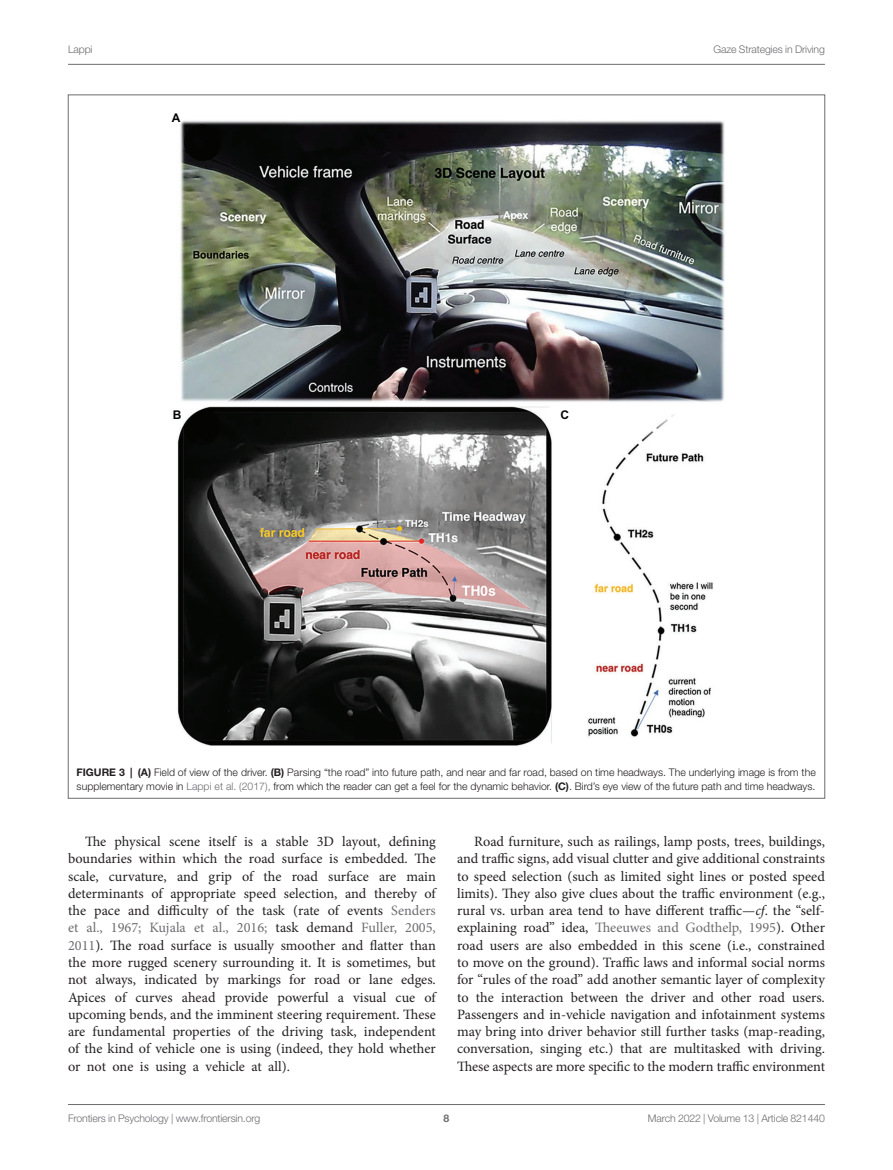
<style>
.page{position:relative;width:893px;height:1170px;background:#fff}
.page>*{position:absolute;margin:0;border:0;box-sizing:border-box;transform-origin:0 0}
.TEXT{font:14.25px/17.2px "Minion Pro";letter-spacing:-.005em;color:#231f20;text-align:justify}
.t1{font:700 12px "Arial";color:#040503}
.FIG_LEG{font:300 10.5px/14.2px "Helvetica Neue LT Std";color:#231f20}
.t2{font:300 10.5px "Helvetica Neue LT Std";letter-spacing:-.015em;color:#6c6d70}
.t3{font:700 10.5px "Helvetica Neue LT Std";color:#6c6d70}
.s1{font-weight:700}
.s2{color:#6c6d70}
.s3{font-style:italic}
</style>
<div class="page">
<hr style="left:68px;top:64px;width:757px;height:1px;background:#6c6d70">
<hr style="left:68px;top:1104px;width:757px;height:1px;background:#6c6d70">
<img style="left:177px;top:120px;width:548px;height:626px">
<p class="t2" style="left:68px;top:42px;width:26px">Lappi</p>
<p class="t2" style="left:713px;top:42px;width:113px">Gaze Strategies in Driving</p>
<p class="t1" style="left:172px;top:109px;width:10px">A</p>
<p class="t1" style="left:173px;top:406px;width:10px">B</p>
<p class="t1" style="left:561px;top:406px;width:10px">C</p>
<p class="FIG_LEG" style="left:77px;top:764px;width:741px"><span class="s1">FIGURE 3 | (A)</span> Field of view of the driver. <span class="s1">(B)</span> Parsing “the road” into future path, and near and far road, based on time headways. The underlying image is from the supplementary movie in <span class="s2">Lappi et al. (2017),</span> from which the reader can get a feel for the dynamic behavior. <span class="s1">(C)</span>. Bird’s eye view of the future path and time headways.</p>
<p class="TEXT" style="left:68px;top:833px;width:369px;text-indent:17px">The physical scene itself is a stable 3D layout, defining boundaries within which the road surface is embedded. The scale, curvature, and grip of the road surface are main determinants of appropriate speed selection, and thereby of the pace and difficulty of the task (rate of events <span class="s2">Senders et al., 1967; Kujala et al., 2016;</span> task demand <span class="s2">Fuller, 2005, 2011</span>). The road surface is usually smoother and flatter than the more rugged scenery surrounding it. It is sometimes, but not always, indicated by markings for road or lane edges.<br>Apices of curves ahead provide powerful a visual cue of upcoming bends, and the imminent steering requirement. These are fundamental properties of the driving task, independent of the kind of vehicle one is using (indeed, they hold whether or not one is using a vehicle at all).</p>
<p class="TEXT" style="left:457px;top:833px;width:369px;text-indent:17px">Road furniture, such as railings, lamp posts, trees, buildings, and traffic signs, add visual clutter and give additional constraints to speed selection (such as limited sight lines or posted speed limits). They also give clues about the traffic environment (e.g., rural vs. urban area tend to have different traffic—<span class="s3">cf</span>. the “self&shy;explaining road” idea, <span class="s2">Theeuwes and Godthelp, 1995</span>). Other road users are also embedded in this scene (i.e., constrained to move on the ground). Traffic laws and informal social norms for “rules of the road” add another semantic layer of complexity to the interaction between the driver and other road users.<br>Passengers and in-vehicle navigation and infotainment systems may bring into driver behavior still further tasks (map-reading, conversation, singing etc.) that are multitasked with driving.<br>These aspects are more specific to the modern traffic environment</p>
<p class="t2" style="left:68px;top:1111px;width:194px">Frontiers in Psychology | www.frontiersin.org</p>
<p class="t3" style="left:444px;top:1111px;width:7px">8</p>
<p class="t2" style="left:648px;top:1111px;width:178px">March 2022 | Volume 13 | Article 821440</p>
</div>
